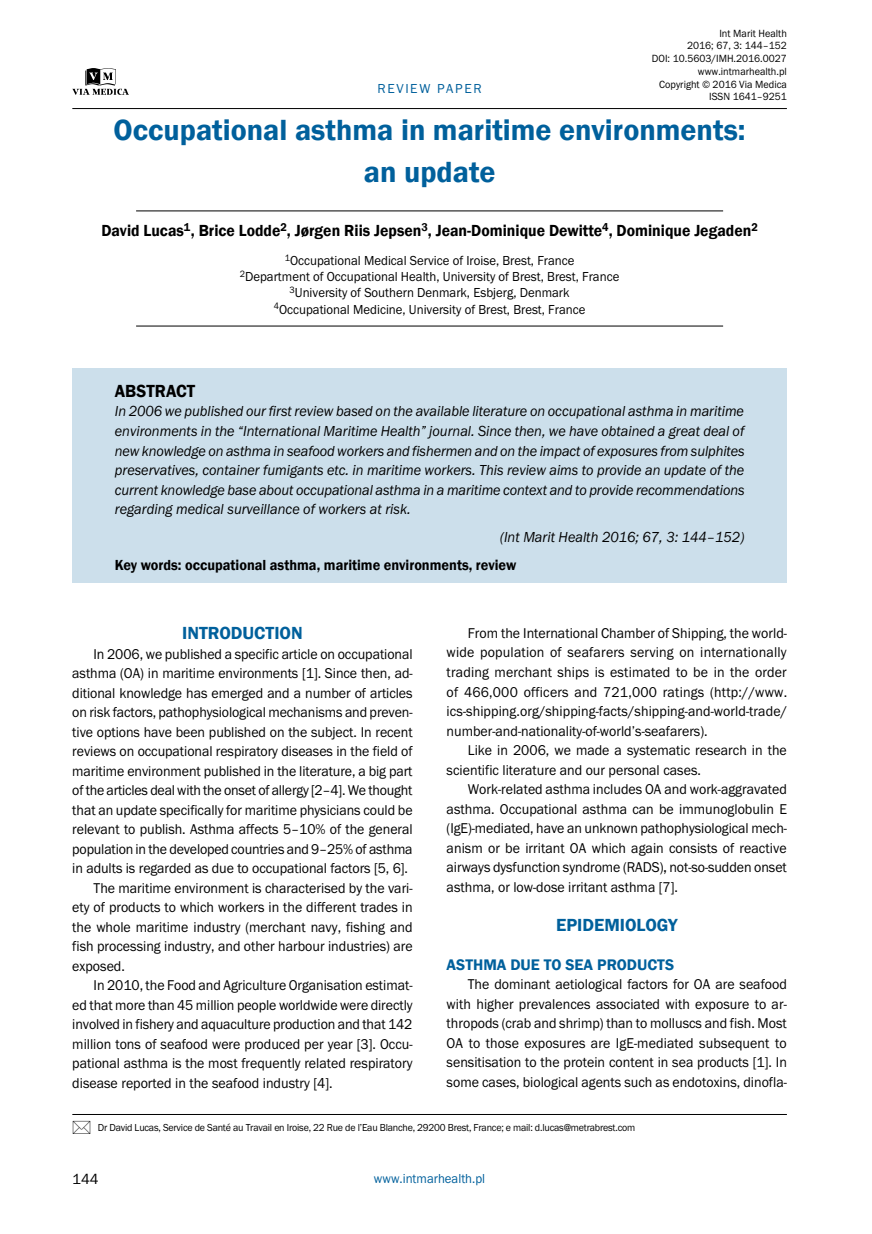
<style>
.page{position:relative;width:872px;height:1234px;background:#fff}
.page>*{position:absolute;margin:0;border:0;box-sizing:border-box;transform-origin:0 0}
.t1{font:600 30px/42px "Franklin Gothic";color:#00609c;text-align:center}
.t2{font:600 18px "Franklin Gothic";color:#00609c}
.t3{font:600 18px "Franklin Gothic";color:#000;scale:.95 1}
.t4{font:600 16.5px "Franklin Gothic";color:#000;scale:.95 1}
.t5{font:600 15.75px "Franklin Gothic";color:#00609c}
.t6{font:italic 15px/19.5px "Franklin Got Itc TEE";color:#000;text-align:justify;scale:.95 1}
.t7{font:600 15px "Franklin Gothic";color:#000;scale:.95 1}
.t8{font:15px "Franklin Got Itc TEE";color:#000}
.t9{font:14.7px/19.5px "Franklin Got Itc TEE";letter-spacing:-.005em;color:#000;text-align:justify;scale:.95 1}
.t10{font:13.5px/16.2px "Franklin Got Itc TEE";color:#000;text-align:center;scale:.95 1}
.t11{font:13.5px "Franklin Got Itc TEE";color:#00609c;scale:.95 1}
.t12{font:13.5px "Franklin Got Itc TEE";letter-spacing:.12em;color:#00609c}
.t13{font:10.8px/12.8px "Franklin Got Itc TEE";color:#000;text-align:right;scale:.95 1}
.t14{font:10.5px "Franklin Got Itc TEE";letter-spacing:-.02em;color:#000;scale:.95 1}
.s1{font-family:"Franklin Gothic";font-weight:500}
</style>
<div class="page">
<hr style="left:72px;top:108px;width:715px;height:1px;background:#000">
<svg style="left:72px;top:68px;width:57px;height:27px"></svg>
<hr style="left:72px;top:1113px;width:715px;height:1px;background:#000">
<div style="left:72px;top:368px;width:715px;height:215px;background:#ccdfeb"></div>
<hr style="left:136px;top:210px;width:587px;height:1px;background:#000">
<hr style="left:136px;top:325px;width:587px;height:1px;background:#000">
<p class="t12" style="left:377px;top:81px;width:106px">REVIEW PAPER</p>
<p class="t13" style="left:652px;top:27px;width:144px">Int Marit Health<br>2016; 67, 3: 144–152<br>DOI: 10.5603/IMH.2016.0027 www.intmarhealth.pl<br>Copyright © 2016 Via Medica<br>ISSN 1641–9251</p>
<h1 class="t1" style="left:114px;top:109px;width:633px">Occupational asthma in maritime environments: an update</h1>
<p class="t4" style="left:101px;top:220px;width:692px">David Lucas<sup>1</sup>, Brice Lodde<sup>2</sup>, Jørgen Riis Jepsen<sup>3</sup>, Jean-Dominique Dewitte<sup>4</sup>, Dominique Jegaden<sup>2</sup></p>
<p class="t10" style="left:240px;top:252px;width:401px"><sup>1</sup>Occupational Medical Service of Iroise, Brest, France<br><sup>2</sup>Department of Occupational Health, University of Brest, Brest, France <sup>3</sup>University of Southern Denmark, Esbjerg, Denmark<br><sup>4</sup>Occupational Medicine, University of Brest, Brest, France</p>
<p class="t3" style="left:115px;top:380px;width:86px">ABSTRACT</p>
<p class="t6" style="left:115px;top:402px;width:664px">In 2006 we published our first review based on the available literature on occupational asthma in maritime environments in the “International Maritime Health” journal. Since then, we have obtained a great deal of new knowledge on asthma in seafood workers and fishermen and on the impact of exposures from sulphites preservatives, container fumigants etc. in maritime workers. This review aims to provide an update of the current knowledge base about occupational asthma in a maritime context and to provide recommendations regarding medical surveillance of workers at risk.</p>
<p class="t6" style="left:500px;top:527px;width:259px">(Int Marit Health 2016; 67, 3: 144–152)</p>
<p class="t7" style="left:115px;top:555px;width:424px">Key words: occupational asthma, maritime environments, review</p>
<p class="t2" style="left:182px;top:622px;width:122px">INTRODUCTION</p>
<p class="t9" style="left:94px;top:644px;width:337px">In 2006, we published a specific article on occupational</p>
<p class="t9" style="left:72px;top:663px;width:360px">asthma (OA) in maritime environments [1]. Since then, ad-</p>
<p class="t9" style="left:72px;top:683px;width:360px">ditional knowledge has emerged and a number of articles</p>
<p class="t9" style="left:72px;top:702px;width:360px">on risk factors, pathophysiological mechanisms and preven-</p>
<p class="t9" style="left:72px;top:722px;width:360px">tive options have been published on the subject. In recent</p>
<p class="t9" style="left:72px;top:741px;width:360px">reviews on occupational respiratory diseases in the field of</p>
<p class="t9" style="left:72px;top:761px;width:359px">maritime environment published in the literature, a big part</p>
<p class="t9" style="left:72px;top:780px;width:360px">of the articles deal with the onset of allergy [2–4]. We thought</p>
<p class="t9" style="left:72px;top:800px;width:360px">that an update specifically for maritime physicians could be</p>
<p class="t9" style="left:72px;top:819px;width:360px">relevant to publish. Asthma affects 5–10% of the general</p>
<p class="t9" style="left:72px;top:839px;width:360px">population in the developed countries and 9–25% of asthma</p>
<p class="t9" style="left:72px;top:858px;width:355px">in adults is regarded as due to occupational factors [5, 6].</p>
<p class="t9" style="left:94px;top:878px;width:337px">The maritime environment is characterised by the vari-</p>
<p class="t9" style="left:72px;top:897px;width:360px">ety of products to which workers in the different trades in</p>
<p class="t9" style="left:72px;top:917px;width:360px">the whole maritime industry (merchant navy, fishing and</p>
<p class="t9" style="left:72px;top:936px;width:360px">fish processing industry, and other harbour industries) are</p>
<p class="t9" style="left:72px;top:956px;width:57px">exposed.</p>
<p class="t9" style="left:94px;top:975px;width:337px">In 2010, the Food and Agriculture Organisation estimat-</p>
<p class="t9" style="left:72px;top:995px;width:360px">ed that more than 45 million people worldwide were directly</p>
<p class="t9" style="left:72px;top:1014px;width:359px">involved in fishery and aquaculture production and that 142</p>
<p class="t9" style="left:72px;top:1034px;width:360px">million tons of seafood were produced per year [3]. Occu-</p>
<p class="t9" style="left:72px;top:1053px;width:360px">pational asthma is the most frequently related respiratory</p>
<p class="t9" style="left:72px;top:1073px;width:275px">disease reported in the seafood industry [4].</p>
<p class="t9" style="left:446px;top:623px;width:360px;text-indent:21px">From the International Chamber of Shipping, the world&shy;wide population of seafarers serving on internationally trading merchant ships is estimated to be in the order of 466,000 officers and 721,000 ratings (http://www. ics-shipping.org/shipping-facts/shipping-and-world-trade/ number-and-nationality-of-world’s-seafarers).</p>
<p class="t9" style="left:446px;top:740px;width:360px;text-indent:21px">Like in 2006, we made a systematic research in the scientific literature and our personal cases.</p>
<p class="t9" style="left:446px;top:779px;width:360px;text-indent:21px">Work-related asthma includes OA and work-aggravated asthma. Occupational asthma can be immunoglobulin E (IgE)-mediated, have an unknown pathophysiological mech&shy;anism or be irritant OA which again consists of reactive airways dysfunction syndrome (RADS)<span class="s1">,</span> not-so-sudden onset asthma, or low-dose irritant asthma [7].</p>
<p class="t2" style="left:556px;top:913px;width:123px">EPIDEMIOLOGY</p>
<p class="t5" style="left:446px;top:954px;width:75px">Asthma due</p>
<p class="t5" style="left:544px;top:954px;width:32px">to sea</p>
<p class="t5" style="left:597px;top:954px;width:11px">products</p>
<p class="t9" style="left:446px;top:974px;width:360px;text-indent:21px">The dominant aetiological factors for OA are seafood with higher prevalences associated with exposure to ar&shy;thropods (crab and shrimp) than to molluscs and fish. Most OA to those exposures are IgE-mediated subsequent to sensitisation to the protein content in sea products [1]. In some cases, biological agents such as endotoxins, dinofla-</p>
<p class="t14" style="left:98px;top:1121px;width:567px">Dr David Lucas, Service de Santé au Travail en Iroise, 22 Rue de l’Eau Blanche, 29200 Brest, France; e mail: d.lucas@metrabrest.com</p>
<p class="t8" style="left:72px;top:1170px;width:28px">144</p>
<p class="t11" style="left:374px;top:1170px;width:119px">www.intmarhealth.pl</p>
</div>
